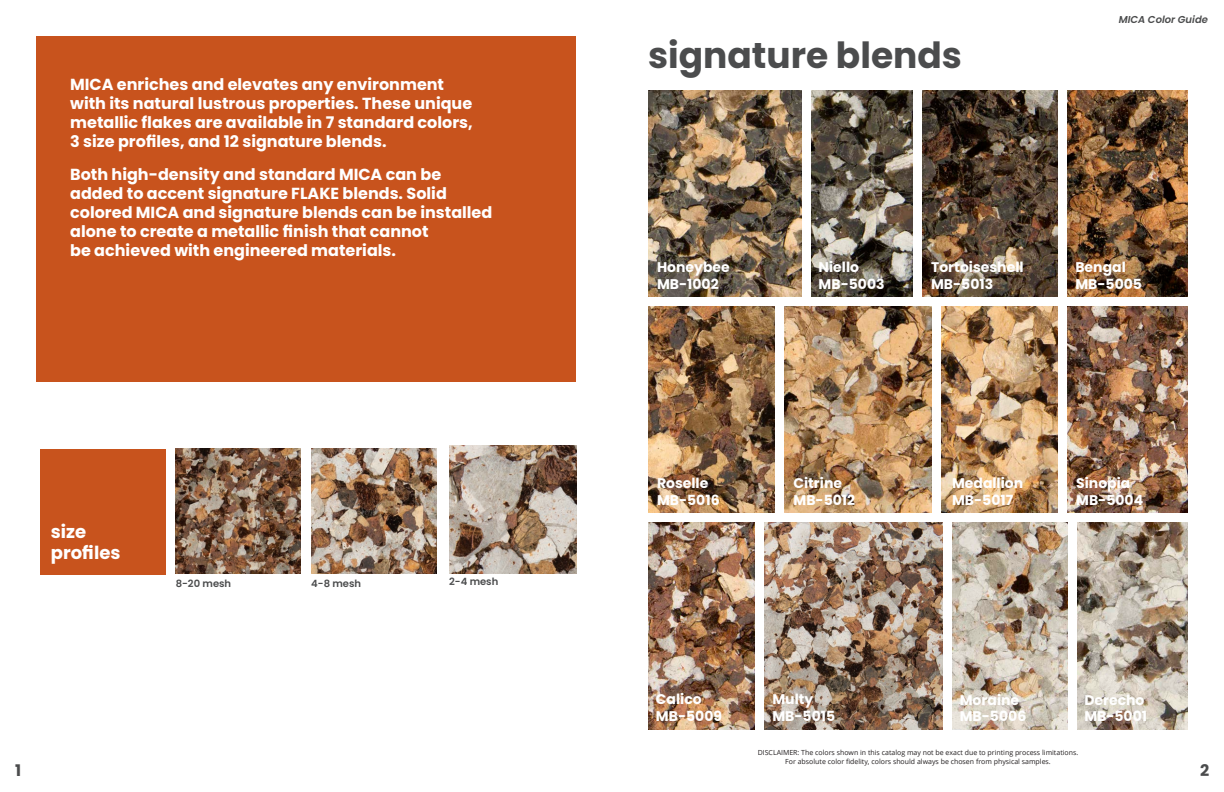
<style>
.page{position:relative;width:1224px;height:792px;background:#fff}
.page>*{position:absolute;margin:0;border:0;box-sizing:border-box;transform-origin:0 0}
.t1{font:700 36px "Poppins";color:#4b4c4d}
.t2{font:700 18px/21.6px "Poppins";color:#fff}
.t3{font:700 16px/19px "Poppins";color:#fff}
.t4{font:700 16px "Poppins";color:#4b4c4d}
.t5{font:700 14px/16.8px "Poppins";color:#fff}
.t6{font:600 10px "Poppins";color:#4b4c4d}
.t7{font:italic 600 10px "Poppins";color:#4b4c4d}
.t8{font:7px/8.4px "Open Sans";color:#231f20;text-align:center}
</style>
<div class="page">
<div style="left:36px;top:36px;width:540px;height:346px;background:#c8531d"></div>
<div style="left:40px;top:450px;width:125px;height:125px;background:#c8531d"></div>
<img style="left:176px;top:448px;width:125px;height:126px">
<img style="left:449px;top:446px;width:127px;height:127px">
<img style="left:311px;top:448px;width:125px;height:126px">
<img style="left:648px;top:90px;width:153px;height:207px">
<img style="left:648px;top:522px;width:106px;height:207px">
<img style="left:1068px;top:90px;width:120px;height:207px">
<img style="left:922px;top:90px;width:136px;height:207px">
<img style="left:648px;top:306px;width:126px;height:207px">
<img style="left:784px;top:306px;width:148px;height:207px">
<img style="left:811px;top:90px;width:101px;height:207px">
<img style="left:1067px;top:306px;width:121px;height:207px">
<img style="left:942px;top:306px;width:115px;height:207px">
<img style="left:764px;top:522px;width:178px;height:207px">
<img style="left:952px;top:522px;width:116px;height:207px">
<img style="left:1078px;top:522px;width:110px;height:207px">
<p class="t3" style="left:70px;top:75px;width:404px">MICA enriches and elevates any environment with its natural lustrous properties. These unique metallic flakes are available in 7 standard colors, 3 size profiles, and 12 signature blends.</p>
<p class="t3" style="left:70px;top:165px;width:424px">Both high-density and standard MICA can be added to accent signature FLAKE blends. Solid colored MICA and signature blends can be installed alone to create a metallic finish that cannot<br>be achieved with engineered materials.</p>
<p class="t2" style="left:51px;top:521px;width:71px">size profiles</p>
<p class="t6" style="left:176px;top:577px;width:57px">8-20 mesh</p>
<p class="t6" style="left:311px;top:577px;width:51px">4-8 mesh</p>
<p class="t6" style="left:449px;top:576px;width:51px">2-4 mesh</p>
<h1 class="t1" style="left:648px;top:35px;width:315px">signature blends</h1>
<p class="t7" style="left:1119px;top:14px;width:91px">MICA Color Guide</p>
<p class="t5" style="left:657px;top:259px;width:74px">Honeybee<br>MB-1002</p>
<p class="t5" style="left:819px;top:259px;width:68px">Niello<br>MB-5003</p>
<p class="t5" style="left:931px;top:259px;width:94px">Tortoiseshell<br>MB-5013</p>
<p class="t5" style="left:1075px;top:259px;width:68px">Bengal<br>MB-5005</p>
<p class="t5" style="left:657px;top:475px;width:64px">Roselle<br>MB-5016</p>
<p class="t5" style="left:794px;top:475px;width:63px">Citrine<br>MB-5012</p>
<p class="t5" style="left:952px;top:475px;width:73px">Medallion<br>MB-5017</p>
<p class="t5" style="left:1076px;top:475px;width:69px">Sinopia<br>MB-5004</p>
<p class="t5" style="left:656px;top:691px;width:68px">Calico<br>MB-5009</p>
<p class="t5" style="left:772px;top:691px;width:64px">Multy<br>MB-5015</p>
<p class="t5" style="left:960px;top:691px;width:68px">Moraine<br>MB-5006</p>
<p class="t5" style="left:1084px;top:691px;width:64px">Derecho<br>MB-5001</p>
<p class="t8" style="left:758px;top:748px;width:322px">DISCLAIMER: The colors shown in this catalog may not be exact due to printing process limitations.<br>For absolute color fidelity, colors should always be chosen from physical samples.</p>
<p class="t4" style="left:15px;top:761px;width:8px">1</p>
<p class="t4" style="left:1200px;top:761px;width:11px">2</p>
</div>
